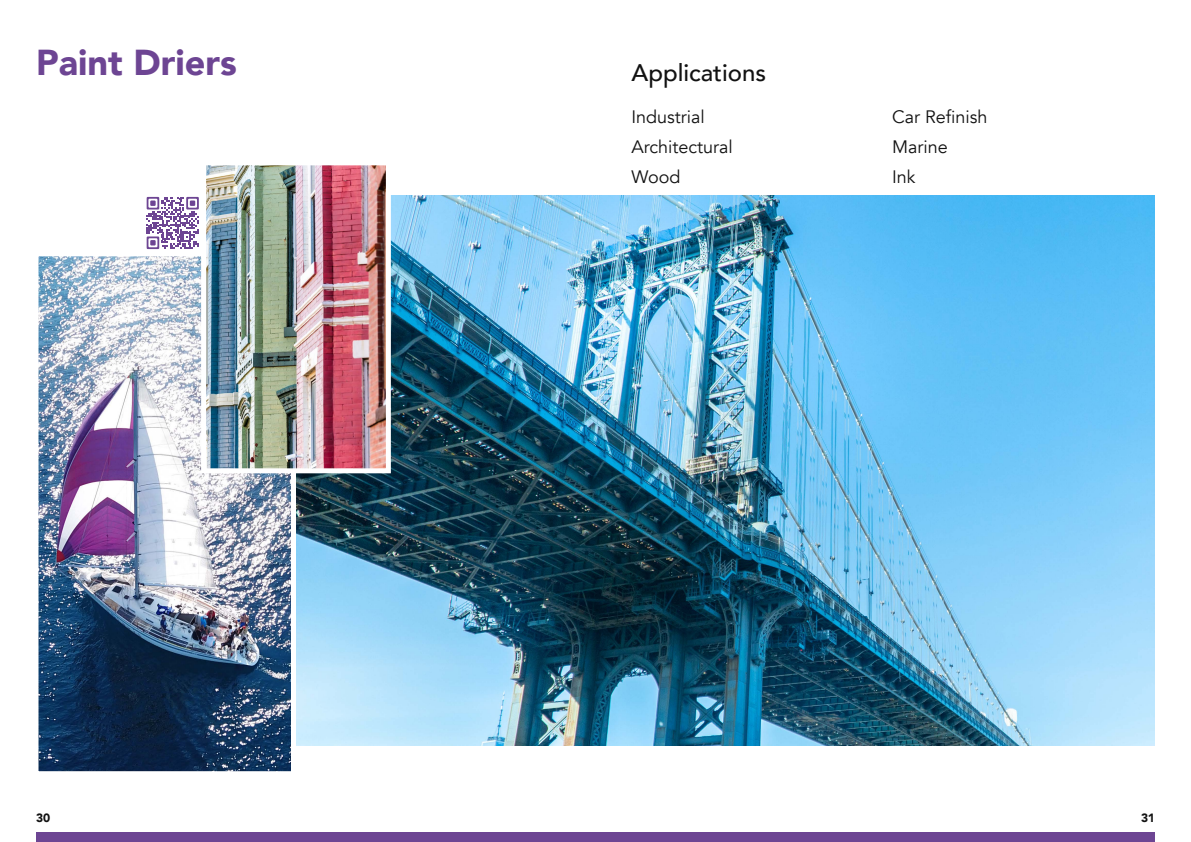
<style>
.page{position:relative;width:1191px;height:842px;background:#fff}
.page>*{position:absolute;margin:0;border:0;box-sizing:border-box;transform-origin:0 0}
.t1{font:900 36px "Avenir";color:#6d4593}
.t2{font:500 24px "Avenir";color:#121212}
.t3{font:18px/30px "Avenir";color:#121212}
.t4{font:900 12px "Avenir";color:#121212}
</style>
<div class="page">
<img style="left:296px;top:196px;width:859px;height:550px">
<img style="left:40px;top:257px;width:250px;height:513px">
<div style="left:34px;top:251px;width:262px;height:525px;border:5px solid #fff"></div>
<img style="left:207px;top:166px;width:178px;height:301px">
<div style="left:201px;top:160px;width:190px;height:313px;border:5px solid #fff"></div>
<div style="left:583px;top:832px;width:572px;height:10px;background:#6d4593"></div>
<div style="left:36px;top:832px;width:571px;height:10px;background:#6d4593"></div>
<svg style="left:146px;top:196px;width:52px;height:54px"></svg>
<svg style="left:147px;top:197px;width:52px;height:52px"></svg>
<h1 class="t1" style="left:36px;top:31px;width:202px">Paint Driers</h1>
<h2 class="t2" style="left:631px;top:52px;width:136px">Applications</h2>
<p class="t3" style="left:631px;top:102px;width:103px">Industrial<br>Architectural<br>Wood</p>
<p class="t3" style="left:892px;top:102px;width:97px">Car Refinish<br>Marine<br>Ink</p>
<p class="t4" style="left:36px;top:808px;width:16px">30</p>
<p class="t4" style="left:1141px;top:808px;width:15px">31</p>
</div>
